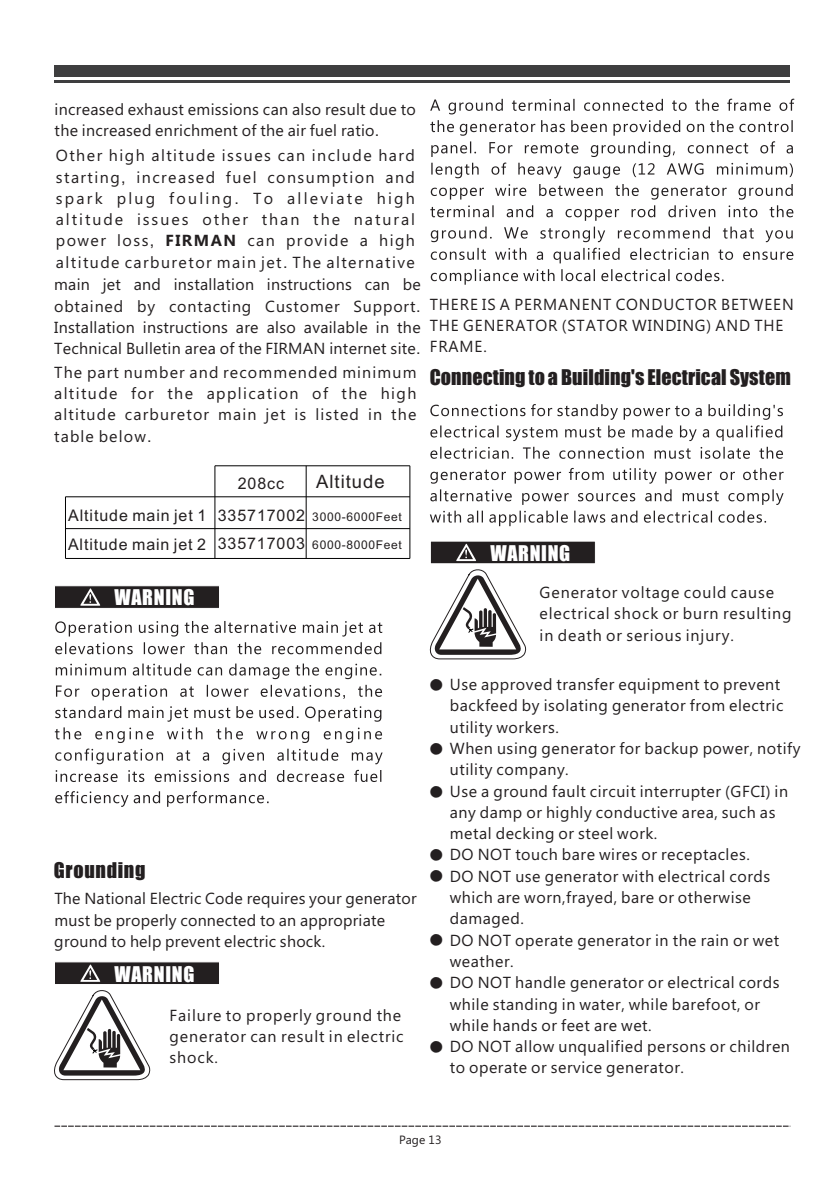
<style>
.page{position:relative;width:840px;height:1191px;background:#fff}
.page>*{position:absolute;margin:0;border:0;box-sizing:border-box;transform-origin:0 0}
.t1{font:48px/64.2px "Sim Sun";color:#231f20}
.t2{font:20px "Impact";letter-spacing:.005em;color:#231f20}
.t3{font:20px "Impact";letter-spacing:.035em;color:#fff}
.t4{font:20px "Impact";letter-spacing:.035em;color:#231f20}
.t5{font:18.4px "Arial";letter-spacing:.055em;color:#231f20}
.t6{font:16px/21.2px "Ebrima";letter-spacing:.035em;color:#231f20;text-align:justify}
.t7{font:16px/21.2px "Ebrima";letter-spacing:.055em;color:#231f20}
.t8{font:16px/21.2px "Ebrima";letter-spacing:.015em;color:#231f20}
.t9{font:16px/28.8px "Arial";letter-spacing:.055em;color:#231f20}
.t10{font:12px "Arial";letter-spacing:.055em;color:#231f20}
.t11{font:12px "Ebrima";color:#231f20}
.s1{font-family:"Arial"}
.s2{font-weight:700}
</style>
<div class="page">
<svg style="left:54px;top:1125px;width:735px;height:1px"></svg>
<div style="left:54px;top:65px;width:735px;height:11px;background:#3e3e3f"></div>
<hr style="left:54px;top:80px;width:735px;height:3px;background:#3e3e3f">
<hr style="left:65px;top:496px;width:344px;height:1px;background:#000">
<hr style="left:65px;top:497px;width:1px;height:61px;background:#000">
<hr style="left:65px;top:528px;width:344px;height:1px;background:#000">
<hr style="left:65px;top:558px;width:344px;height:1px;background:#000">
<hr style="left:214px;top:466px;width:1px;height:92px;background:#000">
<hr style="left:305px;top:466px;width:1px;height:92px;background:#000">
<hr style="left:409px;top:466px;width:1px;height:92px;background:#000">
<hr style="left:215px;top:465px;width:194px;height:1px;background:#000">
<svg style="left:55px;top:621px;width:327px;height:186px"></svg>
<div style="left:54px;top:585px;width:166px;height:23px;background:#231f20;border:1px solid #fff"></div>
<svg style="left:80px;top:588px;width:20px;height:17px"></svg>
<div style="left:54px;top:961px;width:166px;height:23px;background:#231f20;border:1px solid #fff"></div>
<svg style="left:80px;top:964px;width:20px;height:17px"></svg>
<svg style="left:430px;top:99px;width:363px;height:186px"></svg>
<svg style="left:54px;top:990px;width:97px;height:90px"></svg>
<svg style="left:429px;top:404px;width:354px;height:122px"></svg>
<div style="left:430px;top:541px;width:165px;height:23px;background:#231f20;border:1px solid #fff"></div>
<svg style="left:456px;top:544px;width:20px;height:17px"></svg>
<svg style="left:429px;top:569px;width:97px;height:90px"></svg>
<p class="t6" style="left:55px;top:100px;width:362px">increased exhaust emissions can also result due to the increased enrichment of the air fuel ratio<span class="s1">.</span></p>
<p class="t6" style="left:56px;top:146px;width:360px">Other high altitude issues can include hard starting<span class="s1">,</span> increased fuel consumption and spark plug fouling<span class="s1">.</span> To alleviate high altitude issues other than the natural power loss<span class="s1">,</span> <span class="s2">FIRMAN</span> can provide a high altitude carburetor main jet<span class="s1">.</span> The alternative</p>
<p class="t6" style="left:54px;top:275px;width:368px">main jet and installation instructions can be obtained by contacting Customer Support<span class="s1">.<br></span>Installation instructions are also available in the Technical Bulletin area of the FIRMAN internet site<span class="s1">.</span></p>
<p class="t6" style="left:54px;top:363px;width:363px">The part number and recommended minimum altitude for the application of the high altitude carburetor main jet is listed in the table below<span class="s1">.</span></p>
<p class="t7" style="left:429px;top:295px;width:365px">THERE IS A PERMANENT CONDUCTOR BETWEEN<br>THE GENERATOR (STATOR WINDING) AND THE<br>FRAME.</p>
<p class="t2" style="left:429px;top:369px;width:362px">Connecting to a Building's Electrical System</p>
<p class="t9" style="left:68px;top:502px;width:140px">Altitude main jet 1<br>Altitude main jet 2</p>
<p class="t9" style="left:218px;top:468px;width:89px;line-height:32.2px;text-align:center">208cc<br>335717002</p>
<p class="t9" style="left:218px;top:530px;width:89px">335717003</p>
<p class="t5" style="left:316px;top:474px;width:70px">Altitude</p>
<p class="t10" style="left:312px;top:512px;width:91px">3000-6000Feet</p>
<p class="t10" style="left:312px;top:540px;width:91px">6000-8000Feet</p>
<p class="t3" style="left:115px;top:589px;width:81px">WARNING</p>
<p class="t3" style="left:490px;top:545px;width:81px">WARNING</p>
<p class="t7" style="left:539px;top:583px;width:253px">Generator voltage could cause electrical shock or burn resulting in death or serious injury.</p>
<p class="t4" style="left:54px;top:862px;width:93px">Grounding</p>
<p class="t8" style="left:54px;top:889px;width:363px">The National Electric Code requires your generator must be properly connected to an appropriate ground to help prevent electric shock.</p>
<p class="t3" style="left:115px;top:965px;width:81px">WARNING</p>
<p class="t7" style="left:169px;top:1006px;width:235px">Failure to properly ground the generator can result in electric shock.</p>
<p class="t6" style="left:449px;top:675px;width:352px;text-align:left">Use approved transfer equipment to prevent backfeed by isolating generator from electric utility workers.<br>When using generator for backup power, notify utility company.<br>Use a ground fault circuit interrupter (GFCI) in any damp or highly conductive area, such as metal decking or steel work.<br>DO NOT touch bare wires or receptacles.<br>DO NOT use generator with electrical cords which are worn,frayed, bare or otherwise damaged.<br>DO NOT operate generator in the rain or wet weather.<br>DO NOT handle generator or electrical cords while standing in water, while barefoot, or while hands or feet are wet.<br>DO NOT allow unqualified persons or children to operate or service generator.</p>
<h1 class="t1" style="left:424px;top:654px;width:25px">• •</h1>
<h1 class="t1" style="left:424px;top:761px;width:25px">•</h1>
<h1 class="t1" style="left:424px;top:830px;width:25px;line-height:74.2px">•• •</h1>
<h1 class="t1" style="left:424px;top:953px;width:25px;line-height:63.4px">• •</h1>
<p class="t11" style="left:399px;top:1135px;width:44px">Page 13</p>
</div>
